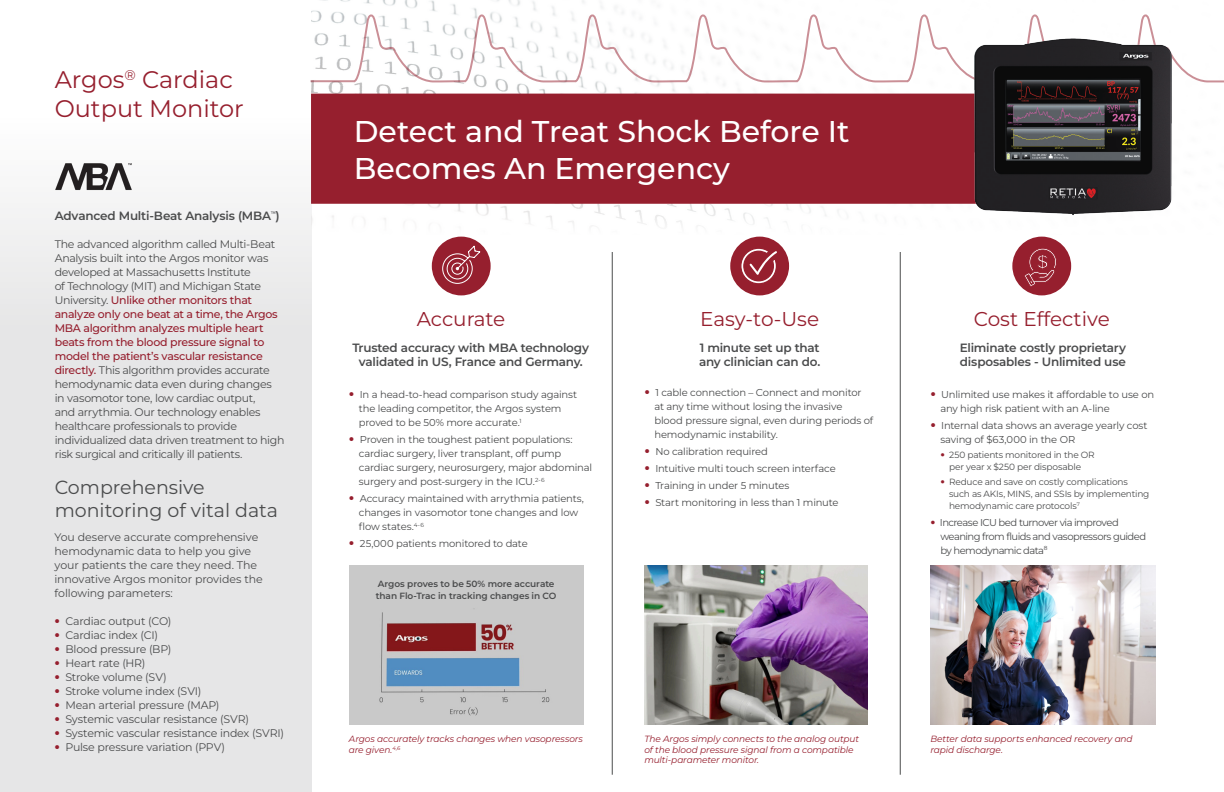
<style>
.page{position:relative;width:1224px;height:792px;background:#fff}
.page>*{position:absolute;margin:0;border:0;box-sizing:border-box;transform-origin:0 0}
.Product_Body{font:500 30px/37.2px "Montserrat";color:#fff}
.Product_Body-2{font:24px/28.8px "Montserrat";color:#961f2e}
.Product_Body-3{font:20px "Montserrat";color:#961f2e}
.Product_Body-4{font:19px/22.8px "Montserrat";color:#4b4c4d}
.Product_Body-5{font:600 12px/14px "Montserrat";letter-spacing:-.02em;color:#4b4c4d}
.Product_Body-6{font:11px/14px "Montserrat";letter-spacing:-.025em;color:#4b4c4d}
.Product_Body-7{font:10px/14px "Montserrat";letter-spacing:-.015em;color:#4b4c4d}
.Product_Body-8{font:10px/14px "Montserrat";letter-spacing:-.055em;color:#4b4c4d}
.Product_Body-9{font:italic 9px/10.8px "Montserrat";letter-spacing:-.01em;color:#961f2e}
.Product_Body-10{font:9px/12px "Montserrat";letter-spacing:-.02em;color:#4b4c4d;text-align:center}
.Product_Body-11{font:600 9px/12.3px "Montserrat";letter-spacing:-.005em;color:#4b4c4d}
.s1{font-weight:500;color:#961f2e}
.s2{font-family:"Helvetica Neue LT Pro";color:#961f2e}
.s3{font-family:"Helvetica Neue LT Pro";font-size:11px;color:#961f2e}
</style>
<div class="page">
<img style="left:311px;top:0;width:761px;height:308px">
<div style="left:311px;top:94px;width:657px;height:110px;background:#961f2e"></div>
<div style="left:0;top:0;width:311px;height:792px;background:linear-gradient(to bottom,#fbfbfc,#dedee0)"></div>
<hr style="left:612px;top:252px;width:1px;height:523px;background:#4b4c4d">
<hr style="left:900px;top:252px;width:1px;height:523px;background:#4b4c4d">
<div style="left:1012px;top:237px;width:59px;height:58px;background:#961f2e;border-radius:50%"></div>
<div style="left:432px;top:237px;width:59px;height:58px;background:#961f2e;border-radius:50%"></div>
<div style="left:730px;top:237px;width:59px;height:58px;background:#961f2e;border-radius:50%"></div>
<img style="left:644px;top:565px;width:224px;height:159px">
<div style="left:349px;top:565px;width:234px;height:159px;background:#c9c9c9"></div>
<img style="left:379px;top:612px;width:171px;height:104px">
<img style="left:930px;top:565px;width:226px;height:159px">
<svg style="left:442px;top:245px;width:39px;height:39px"></svg>
<svg style="left:741px;top:248px;width:36px;height:36px"></svg>
<svg style="left:1024px;top:248px;width:33px;height:39px"></svg>
<img style="left:55px;top:162px;width:77px;height:29px">
<svg style="left:310px;top:13px;width:914px;height:70px"></svg>
<img style="left:968px;top:38px;width:210px;height:178px">
<p class="Product_Body-2" style="left:55px;top:64px;width:191px">Argos<sup>®</sup> Cardiac<br>Output Monitor</p>
<p class="Product_Body-5" style="left:55px;top:208px;width:226px">Advanced Multi-Beat Analysis (MBA<sup>™</sup>)</p>
<p class="Product_Body-6" style="left:55px;top:237px;width:231px">The advanced algorithm called Multi-Beat Analysis built into the Argos monitor was developed at Massachusetts Institute<br>of Technology (MIT) and Michigan State University. <span class="s1">Unlike other monitors that analyze only one beat at a time, the Argos MBA algorithm analyzes multiple heart beats from the blood pressure signal to model the patient’s vascular resistance directly.</span> This algorithm provides accurate hemodynamic data even during changes in vasomotor tone, low cardiac output,<br>and arrythmia. Our technology enables healthcare professionals to provide individualized data driven treatment to high risk surgical and critically ill patients.</p>
<p class="Product_Body-4" style="left:55px;top:475px;width:225px">Comprehensive monitoring of vital data</p>
<p class="Product_Body-6" style="left:55px;top:529px;width:210px">You deserve accurate comprehensive hemodynamic data to help you give your patients the care they need. The innovative Argos monitor provides the following parameters:</p>
<p class="Product_Body-6" style="left:55px;top:613px;width:119px"><span class="s2">•</span> Cardiac output (CO)</p>
<p class="Product_Body-6" style="left:55px;top:627px;width:105px"><span class="s2">•</span> Cardiac index (CI)</p>
<p class="Product_Body-6" style="left:55px;top:641px;width:118px"><span class="s2">•</span> Blood pressure (BP)</p>
<p class="Product_Body-6" style="left:55px;top:655px;width:92px"><span class="s2">•</span> Heart rate (HR)</p>
<p class="Product_Body-6" style="left:55px;top:669px;width:114px"><span class="s2">•</span> Stroke volume (SV)</p>
<p class="Product_Body-6" style="left:55px;top:683px;width:148px"><span class="s2">•</span> Stroke volume index (SVI)</p>
<p class="Product_Body-6" style="left:55px;top:697px;width:167px"><span class="s2">•</span> Mean arterial pressure (MAP)</p>
<p class="Product_Body-6" style="left:55px;top:711px;width:196px"><span class="s2">•</span> Systemic vascular resistance (SVR)</p>
<p class="Product_Body-6" style="left:55px;top:725px;width:231px"><span class="s2">•</span> Systemic vascular resistance index (SVRI)</p>
<p class="Product_Body-6" style="left:55px;top:739px;width:172px"><span class="s2">•</span> Pulse pressure variation (PPV)</p>
<p class="Product_Body" style="left:354px;top:112px;width:497px">Detect and Treat Shock Before It<br>Becomes An Emergency</p>
<p class="Product_Body-3" style="left:417px;top:306px;width:90px">Accurate</p>
<p class="Product_Body-5" style="left:353px;top:340px;width:238px;text-align:center">Trusted accuracy with MBA technology validated in US, France and Germany.</p>
<p class="Product_Body-7" style="left:359px;top:387px;width:220px;text-indent:-10px"><span class="s3">•</span> In a head-to-head comparison study against the leading competitor, the Argos system proved to be 50% more accurate.<sup>1</sup></p>
<p class="Product_Body-7" style="left:359px;top:432px;width:235px;text-indent:-10px"><span class="s3">•</span> Proven in the toughest patient populations: cardiac surgery, liver transplant, off pump cardiac surgery, neurosurgery, major abdominal surgery and post-surgery in the ICU.<sup>2-6</sup></p>
<p class="Product_Body-7" style="left:359px;top:491px;width:227px;text-indent:-10px"><span class="s3">•</span> Accuracy maintained with arrythmia patients, changes in vasomotor tone changes and low flow states.<sup>4-6</sup></p>
<p class="Product_Body-7" style="left:349px;top:536px;width:180px"><span class="s3">•</span> 25,000 patients monitored to date</p>
<p class="Product_Body-11" style="left:376px;top:577px;width:182px">Argos proves to be 50% more accurate than Flo-Trac in tracking changes in CO</p>
<p class="Product_Body-3" style="left:700px;top:306px;width:120px">Easy-to-Use</p>
<p class="Product_Body-5" style="left:699px;top:340px;width:123px">1 minute set up that any clinician can do.</p>
<p class="Product_Body-7" style="left:654px;top:385px;width:220px;text-indent:-10px"><span class="s3">•</span> 1 cable connection – Connect and monitor at any time without losing the invasive blood pressure signal, even during periods of hemodynamic instability.</p>
<p class="Product_Body-7" style="left:644px;top:444px;width:125px"><span class="s3">•</span> No calibration required</p>
<p class="Product_Body-7" style="left:644px;top:461px;width:193px"><span class="s3">•</span> Intuitive multi touch screen interface</p>
<p class="Product_Body-7" style="left:644px;top:478px;width:146px"><span class="s3">•</span> Training in under 5 minutes</p>
<p class="Product_Body-7" style="left:644px;top:495px;width:196px"><span class="s3">•</span> Start monitoring in less than 1 minute</p>
<p class="Product_Body-3" style="left:974px;top:306px;width:137px">Cost Effective</p>
<p class="Product_Body-5" style="left:960px;top:340px;width:168px">Eliminate costly proprietary disposables - Unlimited use</p>
<p class="Product_Body-7" style="left:940px;top:387px;width:215px;text-indent:-10px"><span class="s3">•</span> Unlimited use makes it affordable to use on any high risk patient with an A-line</p>
<p class="Product_Body-7" style="left:940px;top:418px;width:209px;text-indent:-10px"><span class="s3">•</span> Internal data shows an average yearly cost saving of $63,000 in the OR</p>
<p class="Product_Body-10" style="left:940px;top:449px;width:156px"><span class="s2">•</span> 250 patients monitored in the OR per year x $250 per disposable</p>
<p class="Product_Body-10" style="left:949px;top:475px;width:202px;text-align:left;text-indent:-9px"><span class="s2">•</span> Reduce and save on costly complications such as AKIs, MINS, and SSIs by implementing hemodynamic care protocols<sup>7</sup></p>
<p class="Product_Body-8" style="left:940px;top:515px;width:207px;text-indent:-10px"><span class="s2">•</span> Increase ICU bed turnover via improved weaning from fluids and vasopressors guided by hemodynamic data<sup>8</sup></p>
<p class="Product_Body-9" style="left:349px;top:733px;width:236px">Argos accurately tracks changes when vasopressors are given.<sup>4,6</sup></p>
<p class="Product_Body-9" style="left:930px;top:733px;width:204px">Better data supports enhanced recovery and rapid discharge.</p>
<p class="Product_Body-9" style="left:644px;top:733px;width:216px">The Argos simply connects to the analog output of the blood pressure signal from a compatible multi-parameter monitor.</p>
</div>
